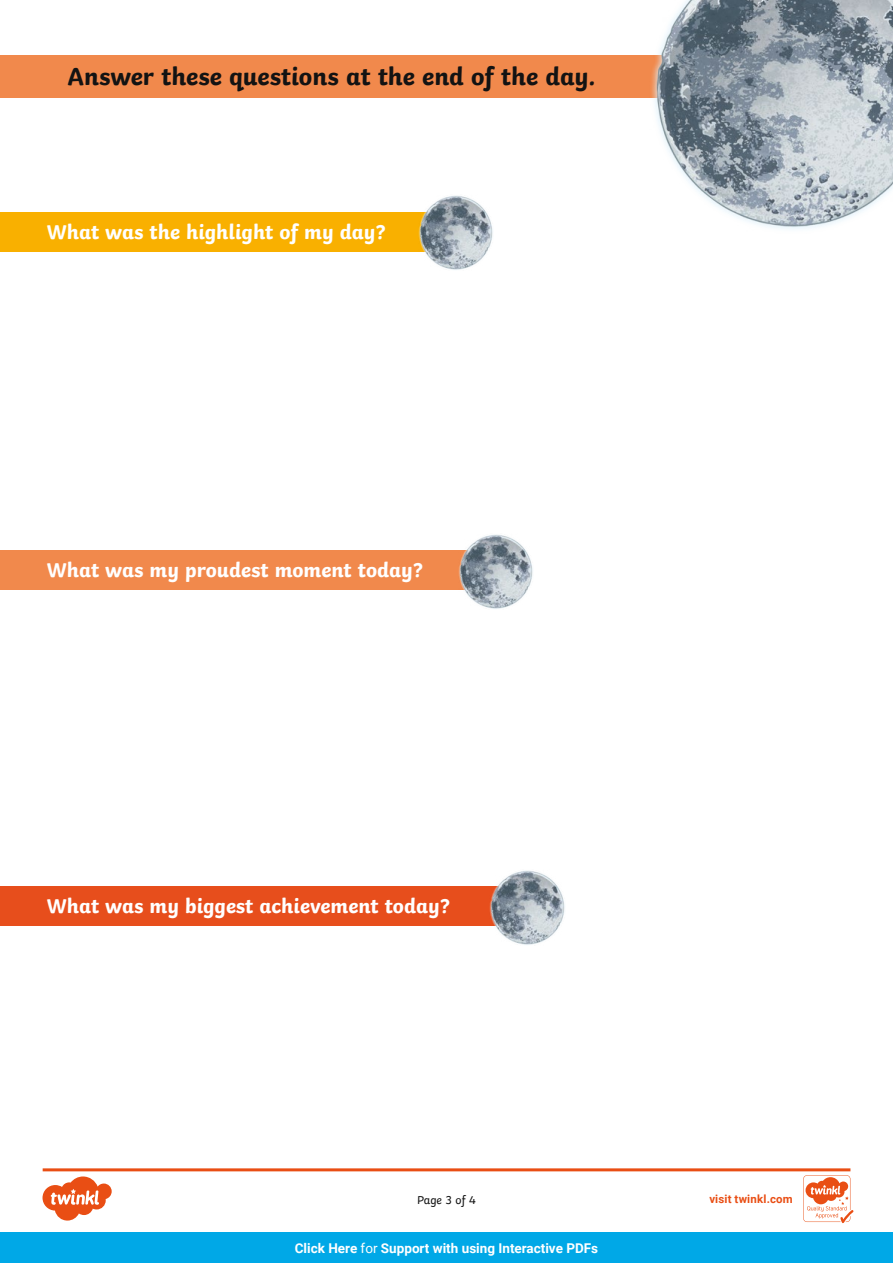
<style>
.page{position:relative;width:893px;height:1263px;background:#fff}
.page>*{position:absolute;margin:0;border:0;box-sizing:border-box;transform-origin:0 0}
.t1{font:700 25.5px "Twinkl";color:#131313}
.t2{font:700 21px "Twinkl";color:#fff}
.t3{font:700 13.5px "Roboto";color:#fff}
.t4{font:12px "Twinkl";letter-spacing:-.005em;color:#131313}
.t5{font:700 11.4px "Roboto";letter-spacing:.02em;color:#e94e14}
.s1{font-weight:400}
</style>
<div class="page">
<svg style="left:43px;top:1168px;width:810px;height:55px"></svg>
<div style="left:0;top:1232px;width:893px;height:31px;background:#00a8e7"></div>
<div style="left:0;top:55px;width:778px;height:43px;background:#f1894c"></div>
<div style="left:0;top:212px;width:455px;height:39px;background:#f9b000"></div>
<div style="left:0;top:887px;width:504px;height:39px;background:#e74e1c"></div>
<div style="left:0;top:550px;width:473px;height:40px;background:#f1894c"></div>
<img style="left:418px;top:195px;width:75px;height:75px">
<img style="left:651px;top:0;width:242px;height:230px">
<img style="left:490px;top:870px;width:75px;height:75px">
<img style="left:458px;top:534px;width:75px;height:75px">
<p class="t1" style="left:68px;top:55px;width:530px">Answer these questions at the end of the day.</p>
<p class="t2" style="left:47px;top:214px;width:340px">What was the highlight of my day?</p>
<p class="t2" style="left:47px;top:553px;width:378px">What was my proudest moment today?</p>
<p class="t2" style="left:47px;top:889px;width:405px">What was my biggest achievement today?</p>
<p class="t4" style="left:417px;top:1191px;width:60px">Page 3 of 4</p>
<p class="t3" style="left:295px;top:1238px;width:305px">Click Here <span class="s1">for</span> Support with using Interactive PDFs</p>
<p class="t5" style="left:709px;top:1191px;width:85px">visit twinkl.com</p>
</div>
